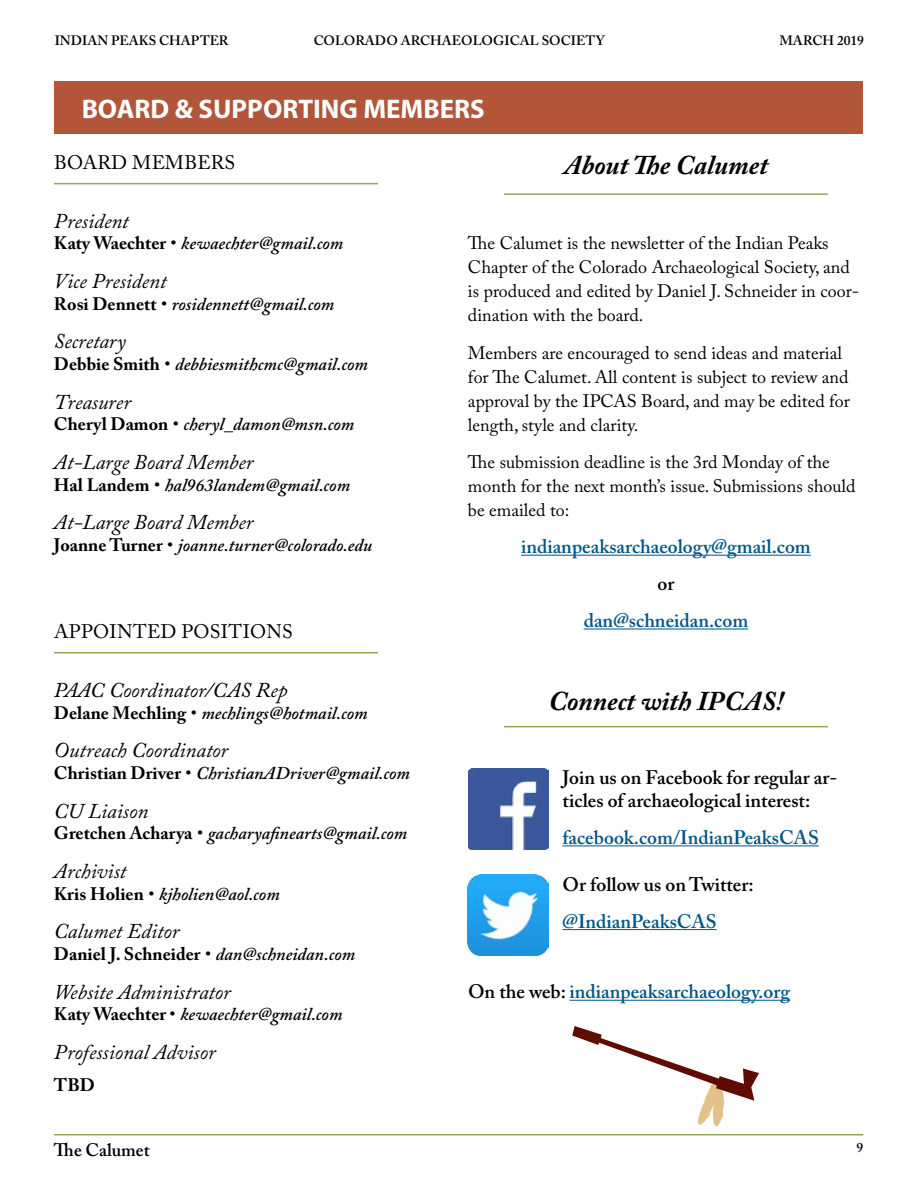
<style>
.page{position:relative;width:918px;height:1188px;background:#fff}
.page>*{position:absolute;margin:0;border:0;box-sizing:border-box;transform-origin:0 0}
.t1{font:italic 700 27px "Adobe Caslon Pro";color:#000}
.t2{font:700 27px "Myriad Pro";color:#fff}
.t3{font:italic 21px "Adobe Caslon Pro";color:#000}
.t4{font:600 19.5px "Adobe Caslon Pro";color:#005689}
.t5{font:600 19.5px/23.4px "Adobe Caslon Pro";color:#000}
.t6{font:19.5px "Adobe Caslon Pro";letter-spacing:.015em;color:#000}
.t7{font:18px/24px "Adobe Caslon Pro";color:#000}
.t8{font:italic 600 18px "Adobe Caslon Pro";color:#000}
.t9{font:700 18px "Adobe Caslon Pro";color:#000}
.t10{font:600 18px "Adobe Caslon Pro";color:#000}
.t11{font:600 13.5px "Adobe Caslon Pro";color:#000}
.s1{font-weight:700;font-style:normal}
.s2{font-weight:400;font-style:normal}
.s3{font-weight:400}
.s4{font-weight:600;font-style:italic}
.s5{color:#000}
</style>
<div class="page">
<hr style="left:521px;top:555px;width:290px;height:1px;background:#005689">
<hr style="left:584px;top:629px;width:164px;height:1px;background:#005689">
<hr style="left:562px;top:845px;width:257px;height:1px;background:#005689">
<hr style="left:562px;top:929px;width:155px;height:1px;background:#005689">
<hr style="left:569px;top:1000px;width:221px;height:1px;background:#005689">
<hr style="left:54px;top:1134px;width:809px;height:1px;background:#91a956">
<hr style="left:54px;top:652px;width:324px;height:1px;background:#91a956">
<hr style="left:504px;top:193px;width:324px;height:2px;background:#91a956">
<img style="left:468px;top:769px;width:81px;height:81px">
<img style="left:468px;top:874px;width:81px;height:81px">
<hr style="left:504px;top:726px;width:324px;height:1px;background:#91a956">
<hr style="left:54px;top:183px;width:324px;height:1px;background:#91a956">
<svg style="left:572px;top:1026px;width:187px;height:101px"></svg>
<div style="left:55px;top:81px;width:808px;height:53px;background:#b25538"></div>
<p class="t11" style="left:55px;top:33px;width:175px">INDIAN PEAKS CHAPTER</p>
<p class="t11" style="left:314px;top:33px;width:293px">COLORADO ARCHAEOLOGICAL SOCIETY</p>
<p class="t11" style="left:780px;top:33px;width:86px">MARCH 2019</p>
<h1 class="t2" style="left:82px;top:91px;width:405px">BOARD &amp; SUPPORTING MEMBERS</h1>
<p class="t6" style="left:54px;top:151px;width:29px">Board</p>
<p class="t6" style="left:132px;top:151px;width:34px">Members</p>
<h1 class="t1" style="left:564px;top:149px;width:206px">About The Calumet</h1>
<p class="t3" style="left:54px;top:208px;width:76px">President</p>
<p class="t8" style="left:54px;top:233px;width:291px"><span class="s1">Katy Waechter</span> <span class="s2">•</span> kewaechter@gmail.com</p>
<p class="t3" style="left:54px;top:269px;width:114px">Vice President</p>
<p class="t8" style="left:54px;top:293px;width:282px"><span class="s1">Rosi Dennett</span> <span class="s2">•</span> rosidennett@gmail.com</p>
<p class="t3" style="left:54px;top:329px;width:73px">Secretary</p>
<p class="t8" style="left:54px;top:353px;width:315px"><span class="s1">Debbie Smith</span> <span class="s2">•</span> debbiesmithcmc@gmail.com</p>
<p class="t3" style="left:54px;top:389px;width:78px">Treasurer</p>
<p class="t8" style="left:54px;top:414px;width:302px"><span class="s1">Cheryl Damon</span> <span class="s2">•</span> cheryl_damon@msn.com</p>
<p class="t3" style="left:54px;top:449px;width:201px">At-Large Board Member</p>
<p class="t8" style="left:54px;top:474px;width:298px"><span class="s1">Hal Landem</span> <span class="s2">•</span> hal963landem@gmail.com</p>
<p class="t3" style="left:54px;top:510px;width:201px">At-Large Board Member</p>
<p class="t8" style="left:54px;top:534px;width:320px"><span class="s1">Joanne Turner</span> <span class="s2">•</span> joanne.turner@colorado.edu</p>
<p class="t6" style="left:54px;top:620px;width:30px">Appointed</p>
<p class="t6" style="left:182px;top:620px;width:26px">Positions</p>
<p class="t3" style="left:54px;top:678px;width:235px">PAAC Coordinator/CAS Rep</p>
<p class="t8" style="left:54px;top:702px;width:315px"><span class="s1">Delane Mechling</span> <span class="s2">•</span> mechlings@hotmail.com</p>
<p class="t3" style="left:54px;top:738px;width:176px">Outreach Coordinator</p>
<p class="t8" style="left:54px;top:762px;width:358px"><span class="s1">Christian Driver</span> <span class="s2">•</span> ChristianADriver@gmail.com</p>
<p class="t3" style="left:54px;top:798px;width:96px">CU Liaison</p>
<p class="t8" style="left:54px;top:823px;width:355px"><span class="s1">Gretchen Acharya</span> <span class="s2">•</span> gacharyafinearts@gmail.com</p>
<p class="t3" style="left:54px;top:859px;width:74px">Archivist</p>
<p class="t8" style="left:54px;top:883px;width:227px"><span class="s1">Kris Holien</span> <span class="s2">•</span> kjholien@aol.com</p>
<p class="t3" style="left:54px;top:919px;width:127px">Calumet Editor</p>
<p class="t9" style="left:54px;top:943px;width:303px">Daniel J. Schneider <span class="s3">•</span> <span class="s4">dan@schneidan.com</span></p>
<p class="t3" style="left:54px;top:979px;width:178px">Website Administrator</p>
<p class="t8" style="left:54px;top:1003px;width:290px"><span class="s1">Katy Waechter</span> <span class="s2">•</span> kewaechter@gmail.com</p>
<p class="t3" style="left:54px;top:1039px;width:163px">Professional Advisor</p>
<p class="t9" style="left:54px;top:1075px;width:43px">TBD</p>
<p class="t7" style="left:468px;top:231px;width:393px">The Calumet is the newsletter of the Indian Peaks Chapter of the Colorado Archaeological Society, and is produced and edited by Daniel J. Schneider in coor&shy;dination with the board.</p>
<p class="t7" style="left:468px;top:341px;width:384px">Members are encouraged to send ideas and material for The Calumet. All content is subject to review and approval by the IPCAS Board, and may be edited for length, style and clarity.</p>
<p class="t7" style="left:468px;top:450px;width:389px">The submission deadline is the 3rd Monday of the month for the next month’s issue. Submissions should be emailed to:</p>
<p class="t4" style="left:521px;top:535px;width:291px">indianpeaksarchaeology@gmail.com</p>
<p class="t5" style="left:658px;top:572px;width:18px">or</p>
<p class="t4" style="left:584px;top:609px;width:166px">dan@schneidan.com</p>
<h1 class="t1" style="left:549px;top:685px;width:236px">Connect with IPCAS!</h1>
<p class="t5" style="left:562px;top:765px;width:276px">Join us on Facebook for regular ar&shy;ticles of archaeological interest:</p>
<p class="t4" style="left:562px;top:826px;width:258px">facebook.com/IndianPeaksCAS</p>
<p class="t5" style="left:562px;top:872px;width:193px">Or follow us on Twitter:</p>
<p class="t4" style="left:562px;top:909px;width:156px">@IndianPeaksCAS</p>
<p class="t4" style="left:468px;top:980px;width:324px"><span class="s5">On the web:</span> indianpeaksarchaeology.org</p>
<p class="t10" style="left:54px;top:1139px;width:97px">The Calumet</p>
<p class="t11" style="left:857px;top:1140px;width:8px">9</p>
</div>
